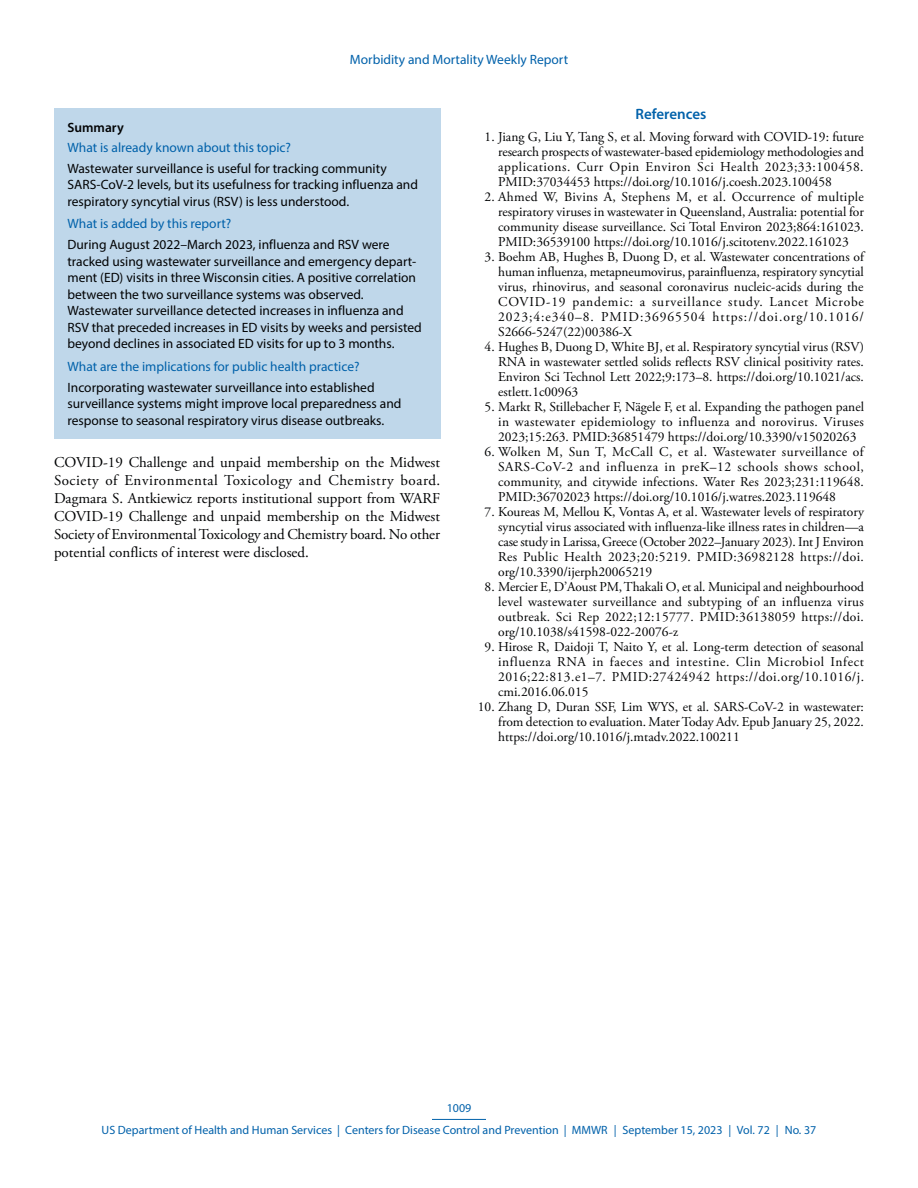
<style>
.page{position:relative;width:918px;height:1188px;background:#fff}
.page>*{position:absolute;margin:0;border:0;box-sizing:border-box;transform-origin:0 0}
.Conflict_of_Interest{font:15px/18px "Adobe Garamond Pro";color:#010203;text-align:justify}
.Ref_Title{font:600 15px "Myriad Pro";color:#0061aa}
.Reference_10{font:13.5px/15px "Adobe Garamond Pro";color:#010203;text-align:justify}
.Summary_Box_Text{font:13.5px/16.5px "Myriad Pro";color:#010203}
.Summary_Box_Heading{font:13.5px "Myriad Pro";color:#0061aa}
.Summary_Box_Ttile{font:600 13.5px "Myriad Pro";color:#010203}
.t1{font:12px/21.8px "Myriad Pro";color:#0061aa;text-align:center}
</style>
<div class="page">
<hr style="left:432px;top:1119px;width:54px;height:1px;background:#0061aa">
<div style="left:54px;top:108px;width:386px;height:330px;background:#bfd7ea"></div>
<p class="Summary_Box_Heading" style="left:350px;top:51px;width:220px">Morbidity and Mortality Weekly Report</p>
<h1 class="Summary_Box_Ttile" style="left:68px;top:119px;width:58px">Summary</h1>
<h1 class="Summary_Box_Heading" style="left:68px;top:139px;width:225px">What is already known about this topic?</h1>
<p class="Summary_Box_Text" style="left:68px;top:160px;width:352px">Wastewater surveillance is useful for tracking community<br>SARS-CoV-2 levels, but its usefulness for tracking influenza and respiratory syncytial virus (RSV) is less understood.</p>
<h1 class="Summary_Box_Heading" style="left:68px;top:216px;width:165px">What is added by this report?</h1>
<p class="Summary_Box_Text" style="left:68px;top:236px;width:356px">During August 2022–March 2023, influenza and RSV were tracked using wastewater surveillance and emergency depart&shy;ment (ED) visits in three Wisconsin cities. A positive correlation between the two surveillance systems was observed.<br>Wastewater surveillance detected increases in influenza and RSV that preceded increases in ED visits by weeks and persisted beyond declines in associated ED visits for up to 3 months.</p>
<h1 class="Summary_Box_Heading" style="left:68px;top:358px;width:294px">What are the implications for public health practice?</h1>
<p class="Summary_Box_Text" style="left:68px;top:379px;width:335px">Incorporating wastewater surveillance into established surveillance systems might improve local preparedness and response to seasonal respiratory virus disease outbreaks.</p>
<p class="Conflict_of_Interest" style="left:54px;top:454px;width:388px">COVID-19 Challenge and unpaid membership on the Midwest Society of Environmental Toxicology and Chemistry board.<br>Dagmara S. Antkiewicz reports institutional support from WARF COVID-19 Challenge and unpaid membership on the Midwest Society of Environmental Toxicology and Chemistry board. No other potential conflicts of interest were disclosed.</p>
<h1 class="Ref_Title" style="left:636px;top:105px;width:72px">References</h1>
<p class="Reference_10" style="left:498px;top:130px;width:367px;text-indent:-14px">1. Jiang G, Liu Y, Tang S, et al. Moving forward with COVID-19: future research prospects of wastewater-based epidemiology methodologies and applications. Curr Opin Environ Sci Health 2023;33:100458.<br>PMID:37034453 https://doi.org/10.1016/j.coesh.2023.100458</p>
<p class="Reference_10" style="left:498px;top:190px;width:367px;text-indent:-14px">2. Ahmed W, Bivins A, Stephens M, et al. Occurrence of multiple respiratory viruses in wastewater in Queensland, Australia: potential for community disease surveillance. Sci Total Environ 2023;864:161023.<br>PMID:36539100 https://doi.org/10.1016/j.scitotenv.2022.161023</p>
<p class="Reference_10" style="left:498px;top:250px;width:367px;text-indent:-14px">3. Boehm AB, Hughes B, Duong D, et al. Wastewater concentrations of human influenza, metapneumovirus, parainfluenza, respiratory syncytial virus, rhinovirus, and seasonal coronavirus nucleic-acids during the COVID-19 pandemic: a surveillance study. Lancet Microbe 2023;4:e340–8. PMID:36965504 https://doi.org/10.1016/ S2666-5247(22)00386-X</p>
<p class="Reference_10" style="left:498px;top:340px;width:367px;text-indent:-14px">4. Hughes B, Duong D, White BJ, et al. Respiratory syncytial virus (RSV)<br>RNA in wastewater settled solids reflects RSV clinical positivity rates.<br>Environ Sci Technol Lett 2022;9:173–8. https://doi.org/10.1021/acs. estlett.1c00963</p>
<p class="Reference_10" style="left:498px;top:400px;width:367px;text-indent:-14px">5. Markt R, Stillebacher F, Nägele F, et al. Expanding the pathogen panel in wastewater epidemiology to influenza and norovirus. Viruses 2023;15:263. PMID:36851479 https://doi.org/10.3390/v15020263</p>
<p class="Reference_10" style="left:498px;top:445px;width:367px;text-indent:-14px">6. Wolken M, Sun T, McCall C, et al. Wastewater surveillance of SARS-CoV-2 and influenza in preK–12 schools shows school, community, and citywide infections. Water Res 2023;231:119648.<br>PMID:36702023 https://doi.org/10.1016/j.watres.2023.119648</p>
<p class="Reference_10" style="left:498px;top:505px;width:367px;text-indent:-13px">7. Koureas M, Mellou K, Vontas A, et al. Wastewater levels of respiratory syncytial virus associated with influenza-like illness rates in children—a case study in Larissa, Greece (October 2022–January 2023). Int J Environ Res Public Health 2023;20:5219. PMID:36982128 https://doi. org/10.3390/ijerph20065219</p>
<p class="Reference_10" style="left:498px;top:580px;width:367px;text-indent:-14px">8. Mercier E, D’Aoust PM, Thakali O, et al. Municipal and neighbourhood level wastewater surveillance and subtyping of an influenza virus outbreak. Sci Rep 2022;12:15777. PMID:36138059 https://doi. org/10.1038/s41598-022-20076-z</p>
<p class="Reference_10" style="left:498px;top:640px;width:367px;text-indent:-14px">9. Hirose R, Daidoji T, Naito Y, et al. Long-term detection of seasonal influenza RNA in faeces and intestine. Clin Microbiol Infect 2016;22:813.e1–7. PMID:27424942 https://doi.org/10.1016/j. cmi.2016.06.015</p>
<p class="Reference_10" style="left:498px;top:700px;width:367px;text-indent:-20px">10. Zhang D, Duran SSF, Lim WYS, et al. SARS-CoV-2 in wastewater: from detection to evaluation. Mater Today Adv. Epub January 25, 2022. https://doi.org/10.1016/j.mtadv.2022.100211</p>
<p class="t1" style="left:102px;top:1097px;width:716px">1009<br>US Department of Health and Human Services | Centers for Disease Control and Prevention | MMWR | September 15, 2023 | Vol. 72 | No. 37</p>
</div>
